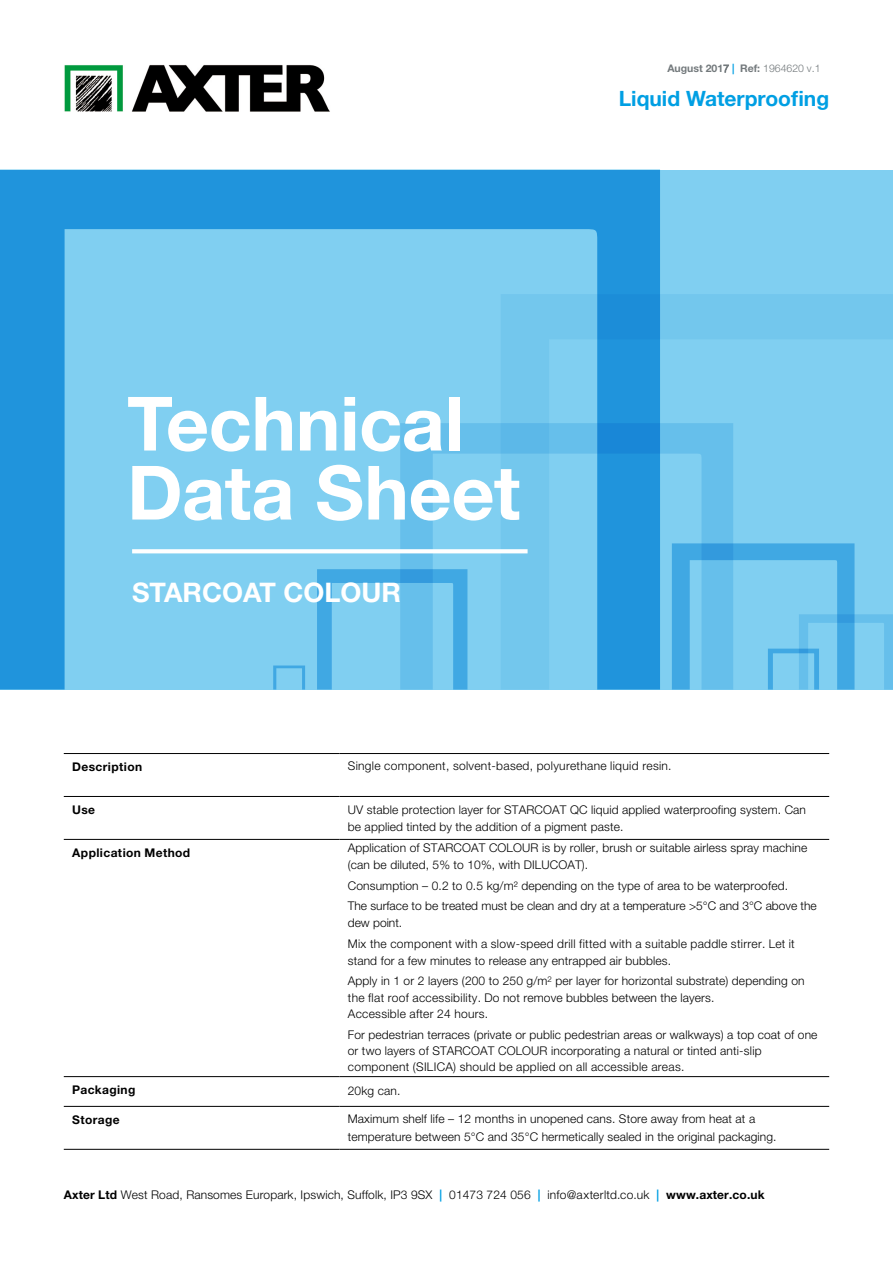
<style>
.page{position:relative;width:893px;height:1263px;background:#fff}
.page>*{position:absolute;margin:0;border:0;box-sizing:border-box;transform-origin:0 0}
.t1{font:700 75px/69px "Helvetica Neue LT";letter-spacing:-.005em;color:#fff}
.t2{font:700 27px "Helvetica Neue LT";color:#fff}
.t3{font:700 21px "Helvetica Neue";color:#009fe3}
.t4{font:300 12px/17.4px "Helvetica Neue LT";letter-spacing:.01em;color:#000}
.t5{font:700 12px "Helvetica Neue LT";letter-spacing:.03em;color:#000}
.t6{font:700 10.5px "Helvetica Neue LT";color:#73797c}
.s1{font-family:"Helvetica Neue LT Pro";font-weight:300}
.s2{color:#009fe3}
.s3{font-weight:300}
.s4{font-family:"Helvetica Neue LT Pro"}
.s5{font-weight:700}
.s6{font-weight:700;color:#009fe3}
</style>
<div class="page">
<div style="left:0;top:170px;width:893px;height:519px;background:#80cff1"></div>
<svg style="left:0;top:170px;width:660px;height:519px"></svg>
<svg style="left:501px;top:294px;width:392px;height:395px"></svg>
<svg style="left:273px;top:665px;width:32px;height:24px"></svg>
<svg style="left:132px;top:549px;width:396px;height:4px;background:#f7fcfe"></svg>
<img style="left:64px;top:65px;width:266px;height:46px">
<hr style="left:64px;top:796px;width:275px;height:1px;background:#000">
<hr style="left:339px;top:796px;width:490px;height:1px;background:#000">
<hr style="left:64px;top:839px;width:275px;height:1px;background:#000">
<hr style="left:339px;top:839px;width:490px;height:1px;background:#000">
<hr style="left:64px;top:1076px;width:275px;height:1px;background:#000">
<hr style="left:339px;top:1076px;width:490px;height:1px;background:#000">
<hr style="left:64px;top:1106px;width:275px;height:1px;background:#000">
<hr style="left:339px;top:1106px;width:490px;height:1px;background:#000">
<hr style="left:64px;top:1149px;width:275px;height:1px;background:#000">
<hr style="left:339px;top:1149px;width:490px;height:1px;background:#000">
<hr style="left:64px;top:753px;width:275px;height:1px;background:#000">
<hr style="left:339px;top:753px;width:490px;height:1px;background:#000">
<p class="t6" style="left:667px;top:62px;width:155px">August 201<span class="s1">7</span> <span class="s2">|</span> Ref: <span class="s3">19646</span><span class="s1">20</span> <span class="s3">v.1</span></p>
<h3 class="t3" style="left:619px;top:82px;width:212px">Liquid Waterproofing</h3>
<h1 class="t1" style="left:127px;top:388px;width:395px">Technical<br>Data Sheet</h1>
<h2 class="t2" style="left:132px;top:576px;width:270px">STARCOAT COLOUR</h2>
<p class="t5" style="left:72px;top:760px;width:71px">Description</p>
<p class="t4" style="left:348px;top:756px;width:325px"><span class="s4">S</span>ingle component, solvent-based<span class="s4">,</span> polyurethane liquid <span class="s4">resin.</span></p>
<p class="t5" style="left:72px;top:803px;width:24px">Use</p>
<p class="t4" style="left:348px;top:800px;width:460px"><span class="s4">UV stable p</span>rotection layer for STARCOAT QC liquid <span class="s4">applied</span> waterproofing system. Can be applied tinted by the addition of a pigment paste.</p>
<p class="t5" style="left:72px;top:845px;width:120px">Application Method</p>
<p class="t4" style="left:348px;top:839px;width:461px;line-height:16.5px">Application <span class="s4">of STARCOAT COLOUR is</span> by roller, brush or suitable airless spray machine (can be diluted, 5% to 10%, with DILUCOAT)<span class="s4">.</span></p>
<p class="t4" style="left:348px;top:876px;width:470px;line-height:20px">Consumption – 0.2 to 0.5 kg/m² depending on the type of area to be waterproofed.<br>The surface <span class="s4">to be treated</span> must be clean and dry at a temperature &gt;5°C and 3°C above the</p>
<p class="t4" style="left:348px;top:911px;width:448px;line-height:21.6px">dew point.<br>Mix the component with a slow-speed drill fitted with a suitable paddle stirrer. Let it</p>
<p class="t4" style="left:348px;top:950px;width:458px;line-height:20.7px">stand for a few minutes to release any entrapped air bubbles.<br>Apply in 1 or 2 layers (200 to 250 g/m<sup>2</sup> per layer for horizontal substrate) depending on</p>
<p class="t4" style="left:348px;top:989px;width:368px;line-height:16.5px">the flat roof accessibility. Do not remove bubbles between the layers.<br>Accessible after 24 hours.</p>
<p class="t4" style="left:348px;top:1027px;width:471px;line-height:16px">For pedestrian terraces (private or public pedestrian areas or walkways) a top coat of one or two layers of STARCOAT COLO<span class="s4">U</span>R incorporating a natural or tinted anti-slip component (SILICA) should be applied on all accessible areas<span class="s4">.</span></p>
<p class="t5" style="left:72px;top:1083px;width:65px">Packaging</p>
<p class="t4" style="left:348px;top:1081px;width:54px">20kg can<span class="s4">.</span></p>
<p class="t5" style="left:72px;top:1112px;width:49px">Storage</p>
<p class="t4" style="left:348px;top:1110px;width:430px"><span class="s4">Maximum s</span>helf life – 12 months in unopened cans. Store away from heat at a temperature between 5°C and 35°C hermetically sealed in the original packaging.</p>
<p class="t4" style="left:64px;top:1186px;width:702px"><span class="s5">Axter Ltd</span> West Road, Ransomes Europark, Ipswich, Suffolk, IP3 9SX <span class="s6">|</span> 01473 724 056 <span class="s6">|</span> info@axterltd.co.uk <span class="s6">|</span> <span class="s5">www.axter.co.uk</span></p>
</div>
